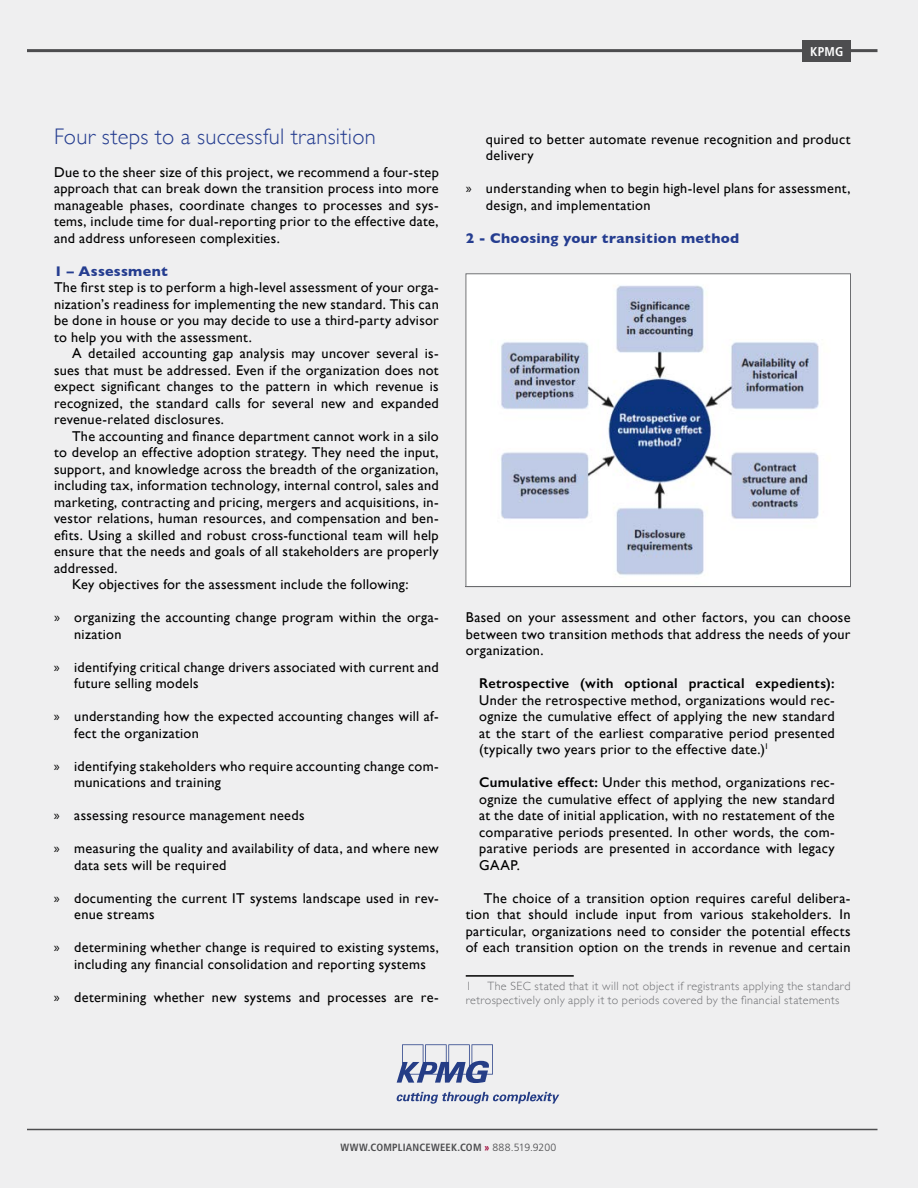
<style>
.page{position:relative;width:918px;height:1188px;background:#efeff0}
.page>*{position:absolute;margin:0;border:0;box-sizing:border-box;transform-origin:0 0}
.t1{font:300 22.5px "Gill Sans";letter-spacing:.01em;color:#253d90}
.t2{font:14.25px/16.5px "Gill Sans";letter-spacing:.02em;color:#000}
.t3{font:600 14.25px "Gill Sans";letter-spacing:.025em;color:#000}
.t4{font:700 14.25px "Gill Sans";letter-spacing:.025em;color:#253d90}
.t5{font:700 condensed 12.75px "Frutiger LT Std";color:#fff}
.t6{font:300 12px/14.2px "Gill Sans";letter-spacing:.03em;color:#6d6e71}
.t7{font:700 condensed 10.5px "Frutiger LT Std";letter-spacing:.025em;color:#4d4d4f}
.s1{font-family:"Myriad Pro"}
.s2{font-weight:600}
.s3{color:#9e0033}
.s4{font-weight:300;font-stretch:normal}
</style>
<div class="page">
<hr style="left:27px;top:49px;width:851px;height:3px;background:#4d4d4f">
<hr style="left:27px;top:1129px;width:851px;height:1px;background:#4d4d4f">
<hr style="left:466px;top:975px;width:108px;height:2px;background:#000">
<svg style="left:397px;top:1044px;width:162px;height:60px"></svg>
<div style="left:802px;top:40px;width:48px;height:22px;background:#4d4d4f"></div>
<img style="left:468px;top:276px;width:381px;height:309px">
<div style="left:466px;top:274px;width:385px;height:313px;border:1px solid #6d6e71"></div>
<p class="t5" style="left:810px;top:44px;width:35px">KPMG</p>
<h1 class="t1" style="left:54px;top:118px;width:323px">Four steps to a successful transition</h1>
<p class="t2" style="left:54px;top:163px;width:386px;text-align:justify">Due to the sheer size of this project, we recommend a four-step approach that can break down the transition process into more manageable phases, coordinate changes to processes and sys&shy;tems, include time for dual-reporting prior to the effective date, and address unforeseen complexities.</p>
<p class="t4" style="left:54px;top:259px;width:115px">1 – Assessment</p>
<p class="t2" style="left:54px;top:279px;width:386px;text-align:justify">The first step is to perform a high-level assessment of your orga&shy;nization’s readiness for implementing the new standard. This can be done in house or you may decide to use a third-party advisor to help you with the assessment.</p>
<p class="t2" style="left:54px;top:345px;width:386px;text-align:justify;text-indent:18px">A detailed accounting gap analysis may uncover several is&shy;sues that must be addressed. Even if the organization does not expect significant changes to the pattern in which revenue is recognized, the standard calls for several new and expanded revenue-related disclosures.</p>
<p class="t2" style="left:72px;top:427px;width:368px">The accounting and finance department cannot work in a silo</p>
<p class="t2" style="left:54px;top:444px;width:386px">to develop an effective adoption strategy. They need the input,</p>
<p class="t2" style="left:54px;top:460px;width:386px">support, and knowledge across the breadth of the organization,</p>
<p class="t2" style="left:54px;top:477px;width:386px">including tax, information technology, internal control, sales and</p>
<p class="t2" style="left:54px;top:493px;width:386px">marketing, contracting and pricing, mergers and acquisitions, in-</p>
<p class="t2" style="left:54px;top:510px;width:386px">vestor relations, human resources, and compensation and ben-</p>
<p class="t2" style="left:54px;top:526px;width:386px">efits. Using a skilled and robust cross-functional team will help</p>
<p class="t2" style="left:54px;top:543px;width:386px">ensure that the needs and goals of all stakeholders are properly</p>
<p class="t2" style="left:54px;top:559px;width:65px">addressed.</p>
<p class="t2" style="left:72px;top:576px;width:338px">Key objectives for the assessment include the following:</p>
<p class="t2" style="left:74px;top:609px;width:366px;text-indent:-20px"><span class="s1">»</span> organizing the accounting change program within the orga&shy;nization</p>
<p class="t2" style="left:74px;top:658px;width:366px;text-indent:-20px"><span class="s1">»</span> identifying critical change drivers associated with current and future selling models</p>
<p class="t2" style="left:74px;top:708px;width:366px;text-indent:-20px"><span class="s1">»</span> understanding how the expected accounting changes will af&shy;fect the organization</p>
<p class="t2" style="left:74px;top:757px;width:366px;text-indent:-20px"><span class="s1">»</span> identifying stakeholders who require accounting change com&shy;munications and training</p>
<p class="t2" style="left:54px;top:807px;width:252px"><span class="s1">»</span> assessing resource management needs</p>
<p class="t2" style="left:74px;top:840px;width:366px;text-indent:-20px"><span class="s1">»</span> measuring the quality and availability of data, and where new data sets will be required</p>
<p class="t2" style="left:74px;top:889px;width:366px;text-indent:-20px"><span class="s1">»</span> documenting the current IT systems landscape used in rev&shy;enue streams</p>
<p class="t2" style="left:54px;top:939px;width:386px;text-align:center"><span class="s1">»</span> determining whether change is required to existing systems, including any financial consolidation and reporting systems</p>
<p class="t2" style="left:54px;top:988px;width:386px"><span class="s1">»</span> determining whether new systems and processes are re-</p>
<p class="t2" style="left:486px;top:130px;width:366px">quired to better automate revenue recognition and product delivery</p>
<p class="t2" style="left:486px;top:180px;width:366px;text-indent:-20px"><span class="s1">»</span> understanding when to begin high-level plans for assessment, design, and implementation</p>
<p class="t4" style="left:466px;top:226px;width:275px">2 - Choosing your transition method</p>
<p class="t2" style="left:466px;top:609px;width:386px;text-align:justify">Based on your assessment and other factors, you can choose between two transition methods that address the needs of your organization.</p>
<p class="t3" style="left:479px;top:675px;width:357px">Retrospective (with optional practical expedients):</p>
<p class="t2" style="left:479px;top:691px;width:357px;text-align:justify">Under the retrospective method, organizations would rec&shy;ognize the cumulative effect of applying the new standard at the start of the earliest comparative period presented (typically two years prior to the effective date.)<sup>1</sup></p>
<p class="t2" style="left:479px;top:774px;width:357px;text-align:justify"><span class="s2">Cumulative effect:</span> Under this method, organizations rec&shy;ognize the cumulative effect of applying the new standard at the date of initial application, with no restatement of the comparative periods presented. In other words, the com&shy;parative periods are presented in accordance with legacy GAAP.</p>
<p class="t2" style="left:466px;top:889px;width:386px;text-align:justify;text-indent:18px">The choice of a transition option requires careful delibera&shy;tion that should include input from various stakeholders. In particular, organizations need to consider the potential effects of each transition option on the trends in revenue and certain</p>
<p class="t6" style="left:466px;top:979px;width:7px">1</p>
<p class="t6" style="left:466px;top:979px;width:386px;text-indent:22px">The SEC stated that it will not object if registrants applying the standard retrospectively only apply it to periods covered by the financial statements</p>
<p class="t7" style="left:341px;top:1141px;width:217px">WWW.COMPLIANCEWEEK.COM <span class="s3">»</span> <span class="s4">888.519.9200</span></p>
</div>
